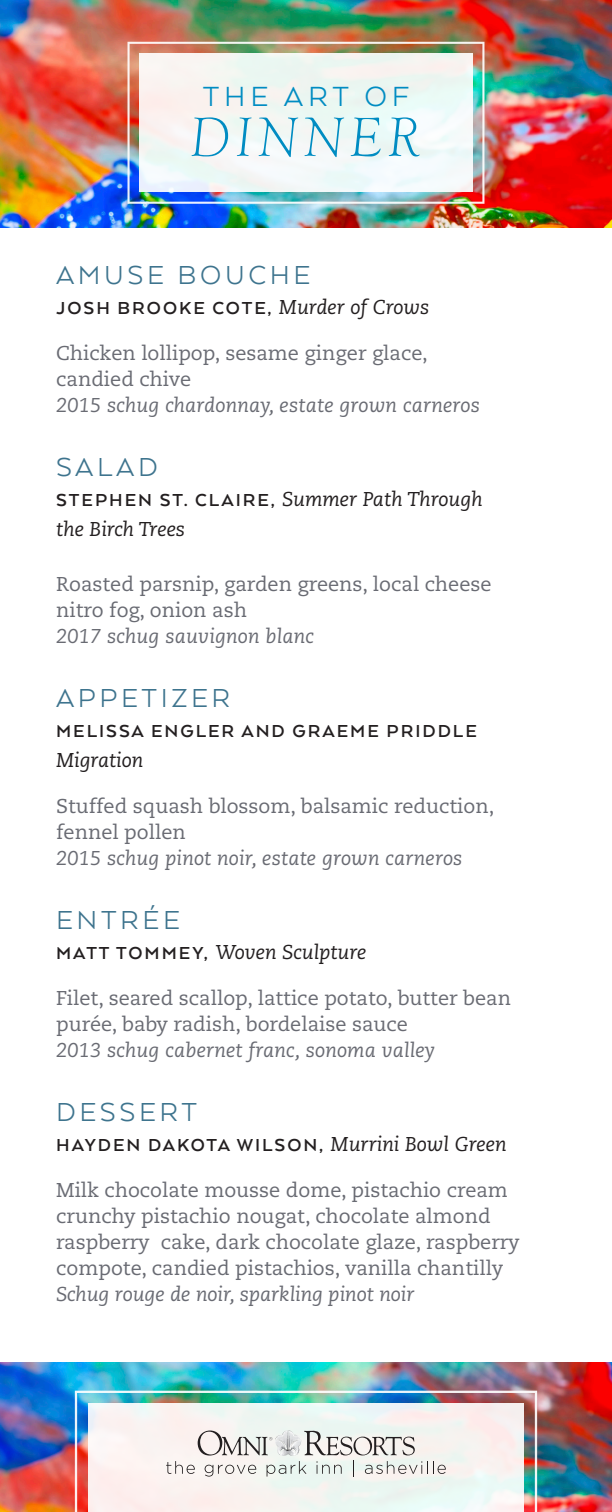
<style>
.page{position:relative;width:612px;height:1512px;background:#fff}
.page>*{position:absolute;margin:0;border:0;box-sizing:border-box;transform-origin:0 0}
.t1{font:italic 300 57.8px "Goudy";letter-spacing:.08em;color:#008cc2}
.t2{font:32px "Arquitecta";letter-spacing:.15em;color:#008cc2}
.t3{font:30px "Arquitecta";letter-spacing:.12em;color:#3e748e}
.t4{font:20px/26px "Caecilia LT Std";color:#696b73}
.t5{font:italic 20px "Caecilia LT Std";letter-spacing:.01em;color:#696b73}
.t6{font:700 20px/30px "Arquitecta";letter-spacing:.1em;color:#231f20}
.t7{font:italic 20px/30px "Caecilia LT Std";color:#231f20}
.s1{font-family:"Caecilia LT Std";font-weight:400;font-style:italic}
.s2{font-family:"Arquitecta";font-weight:700;font-style:normal}
</style>
<div class="page">
<img style="left:0;top:0;width:612px;height:228px">
<img style="left:128px;top:42px;width:356px;height:162px">
<div style="left:139px;top:54px;width:334px;height:138px;background:#f3f7f3"></div>
<img style="left:0;top:1362px;width:612px;height:150px">
<img style="left:75px;top:1391px;width:462px;height:121px">
<div style="left:88px;top:1404px;width:436px;height:108px;background:linear-gradient(to right,#f9f2f0,#eff5f2)"></div>
<svg style="left:166px;top:1430px;width:280px;height:47px"></svg>
<p class="t2" style="left:203px;top:77px;width:208px">THE ART OF</p>
<p class="t1" style="left:190px;top:101px;width:233px">DINNER</p>
<p class="t3" style="left:56px;top:256px;width:256px">AMUSE BOUCHE</p>
<p class="t6" style="left:56px;top:292px;width:375px">JOSH BROOKE COTE, <span class="s1">Murder of Crows</span></p>
<p class="t4" style="left:56px;top:340px;width:373px">Chicken lollipop, sesame ginger glace,</p>
<p class="t4" style="left:56px;top:366px;width:137px">candied chive</p>
<p class="t5" style="left:56px;top:394px;width:425px">2015 schug chardonnay, estate grown carneros</p>
<p class="t3" style="left:56px;top:448px;width:103px">SALAD</p>
<p class="t7" style="left:56px;top:484px;width:428px"><span class="s2">STEPHEN ST. CLAIRE,</span> Summer Path Through the Birch Trees</p>
<p class="t4" style="left:56px;top:571px;width:437px">Roasted parsnip, garden greens, local cheese nitro fog, onion ash</p>
<p class="t5" style="left:56px;top:624px;width:259px">2017 schug sauvignon blanc</p>
<p class="t3" style="left:56px;top:679px;width:176px">APPETIZER</p>
<p class="t6" style="left:56px;top:715px;width:422px">MELISSA ENGLER AND GRAEME PRIDDLE<br><span class="s1">Migration</span></p>
<p class="t4" style="left:56px;top:793px;width:440px">Stuffed squash blossom, balsamic reduction, fennel pollen</p>
<p class="t5" style="left:56px;top:846px;width:408px">2015 schug pinot noir, estate grown carneros</p>
<p class="t3" style="left:56px;top:901px;width:125px">ENTRÉE</p>
<p class="t7" style="left:56px;top:937px;width:312px"><span class="s2">MATT TOMMEY,</span> Woven Sculpture</p>
<p class="t4" style="left:56px;top:985px;width:456px">Filet, seared scallop, lattice potato, butter bean purée, baby radish, bordelaise sauce</p>
<p class="t5" style="left:56px;top:1038px;width:381px">2013 schug cabernet franc, sonoma valley</p>
<p class="t3" style="left:56px;top:1093px;width:142px">DESSERT</p>
<p class="t6" style="left:56px;top:1129px;width:452px">HAYDEN DAKOTA WILSON, <span class="s1">Murrini Bowl Green</span></p>
<p class="t4" style="left:56px;top:1177px;width:465px">Milk chocolate mousse dome, pistachio cream crunchy pistachio nougat, chocolate almond raspberry cake, dark chocolate glaze, raspberry compote, candied pistachios, vanilla chantilly</p>
<p class="t5" style="left:56px;top:1282px;width:360px">Schug rouge de noir, sparkling pinot noir</p>
</div>
